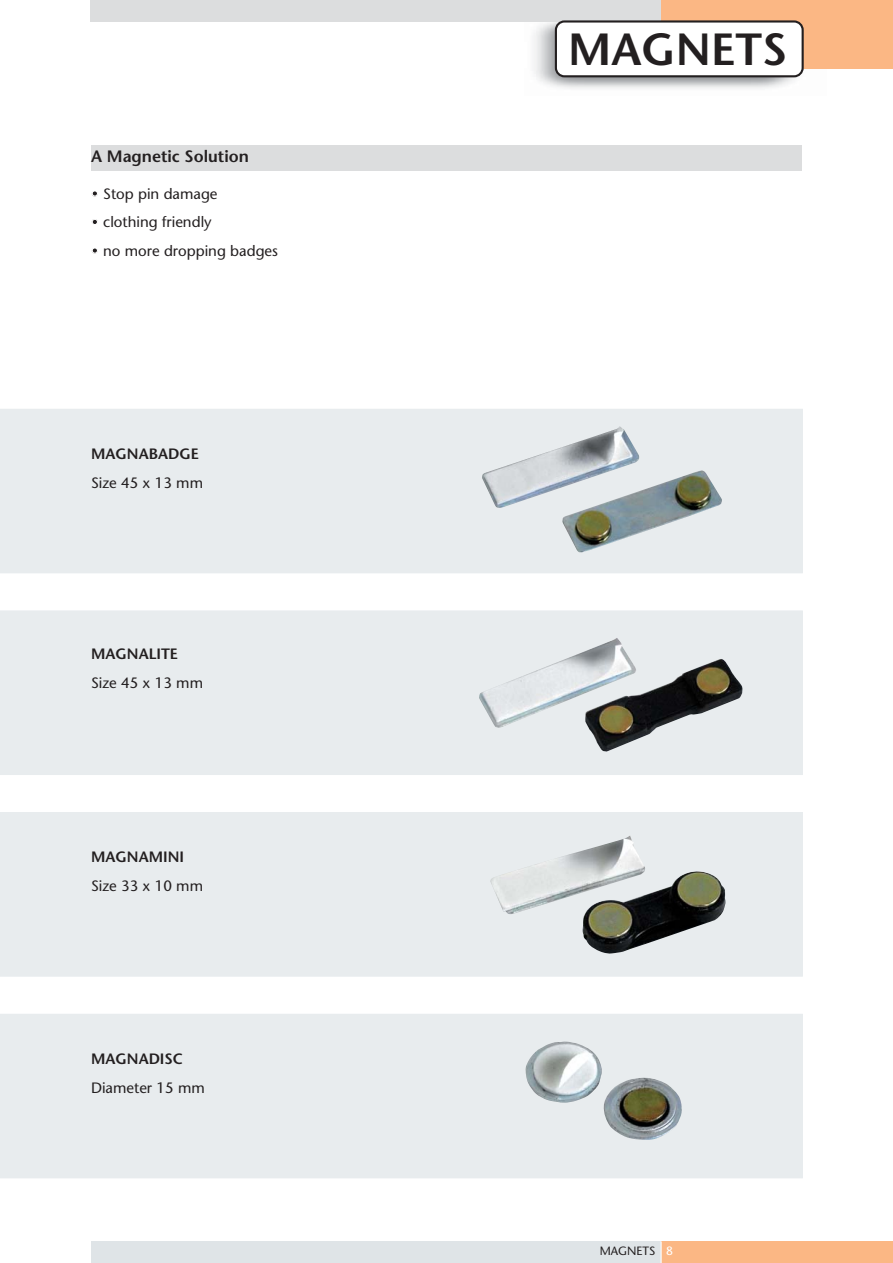
<style>
.page{position:relative;width:893px;height:1263px;background:#fff}
.page>*{position:absolute;margin:0;border:0;box-sizing:border-box;transform-origin:0 0}
.t1{font:600 45px "Stone Sans";color:#231f20}
.t2{font:600 16.5px "Stone Sans";color:#231f20}
.t3{font:15px "Stone Sans";color:#231f20}
.t4{font:600 15px "Stone Sans";color:#231f20}
.t5{font:12px "Stone Sans";color:#231f20}
.s1{font-family:"Frutiger";font-weight:900}
.s2{color:#fff}
</style>
<div class="page">
<div style="left:91px;top:1242px;width:801px;height:21px;background:#dfe4e7"></div>
<div style="left:661px;top:1242px;width:231px;height:21px;background:#fbb784"></div>
<svg style="left:660px;top:1242px;width:1px;height:21px"></svg>
<div style="left:91px;top:145px;width:710px;height:26px;background:#dcddde"></div>
<img style="left:534px;top:22px;width:270px;height:67px">
<div style="left:91px;top:0;width:801px;height:22px;background:#dcddde"></div>
<div style="left:661px;top:0;width:231px;height:69px;background:#fbb784"></div>
<div style="left:556px;top:21px;width:246px;height:55px;background:#fff;border-radius:9px"></div>
<div style="left:555px;top:20px;width:248px;height:57px;border:2px solid #231f20;border-radius:9px"></div>
<div style="left:0;top:1014px;width:802px;height:164px;background:#e8ecee"></div>
<img style="left:525px;top:1041px;width:157px;height:99px">
<div style="left:0;top:409px;width:802px;height:164px;background:#e8ecee"></div>
<img style="left:482px;top:426px;width:240px;height:126px">
<div style="left:0;top:611px;width:802px;height:164px;background:#e8ecee"></div>
<div style="left:0;top:610px;width:802px;height:165px;border:1px solid #e8ecee"></div>
<img style="left:479px;top:638px;width:263px;height:114px">
<div style="left:0;top:813px;width:802px;height:163px;background:#e8ecee"></div>
<div style="left:0;top:812px;width:802px;height:165px;border:1px solid #e8ecee"></div>
<img style="left:490px;top:836px;width:235px;height:118px">
<p class="t2" style="left:91px;top:150px;width:159px">A Magnetic Solution</p>
<p class="t3" style="left:91px;top:188px;width:128px"><span class="s1">•</span> Stop pin damage</p>
<p class="t3" style="left:91px;top:216px;width:122px"><span class="s1">•</span> clothing friendly</p>
<p class="t3" style="left:91px;top:245px;width:188px"><span class="s1">•</span> no more dropping badges</p>
<p class="t4" style="left:91px;top:448px;width:109px">MAGNABADGE</p>
<p class="t3" style="left:91px;top:477px;width:113px">Size 45 x 13 mm</p>
<p class="t4" style="left:91px;top:648px;width:89px">MAGNALITE</p>
<p class="t3" style="left:91px;top:677px;width:113px">Size 45 x 13 mm</p>
<p class="t4" style="left:91px;top:851px;width:94px">MAGNAMINI</p>
<p class="t3" style="left:91px;top:880px;width:113px">Size 33 x 10 mm</p>
<p class="t4" style="left:91px;top:1053px;width:93px">MAGNADISC</p>
<p class="t3" style="left:91px;top:1082px;width:115px">Diameter 15 mm</p>
<h1 class="t1" style="left:568px;top:32px;width:220px">MAGNETS</h1>
<p class="t5" style="left:599px;top:1246px;width:75px">MAGNETS <span class="s2">8</span></p>
</div>
